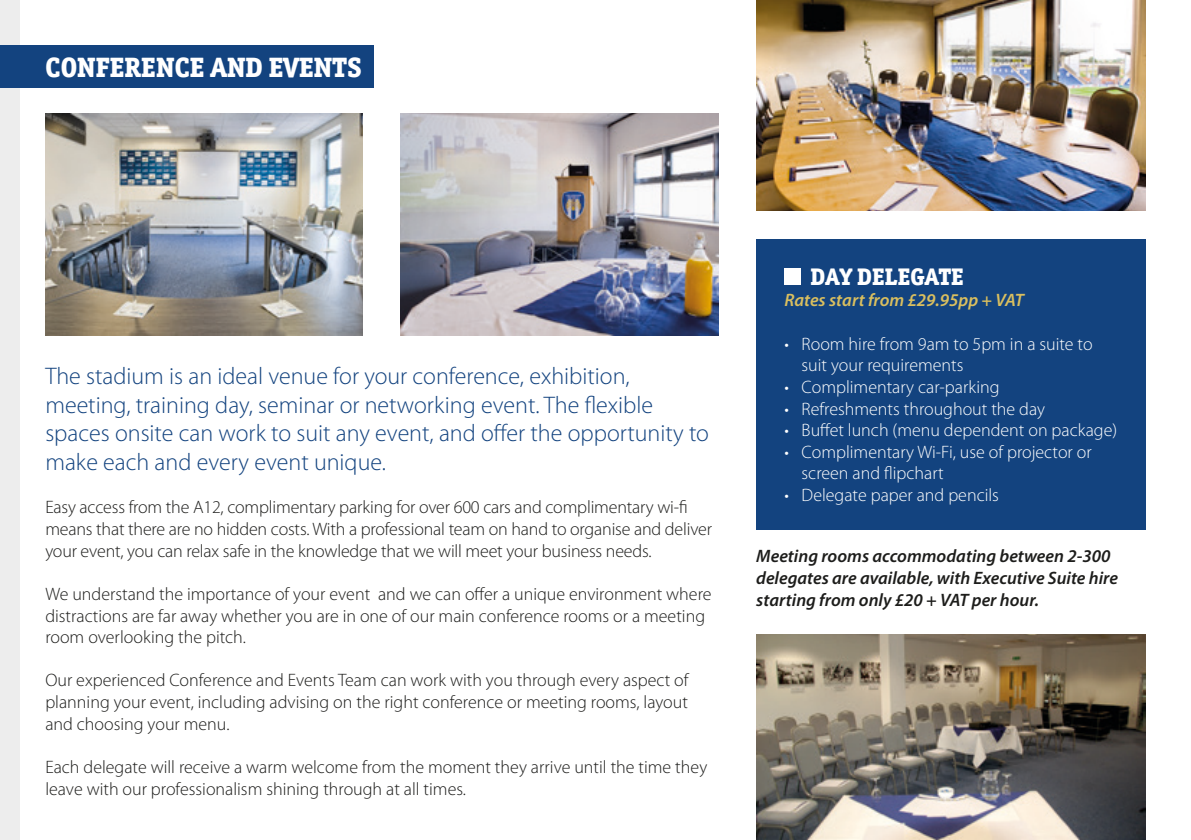
<style>
.page{position:relative;width:1191px;height:840px;background:#fff}
.page>*{position:absolute;margin:0;border:0;box-sizing:border-box;transform-origin:0 0}
.t1{font:800 28px "Officina Ser ITC";color:#fff}
.t2{font:300 24px/28.8px "Myriad Pro";color:#13437f}
.t3{font:800 24px "Officina Ser ITC";color:#fff}
.t4{font:300 18px/21.6px "Myriad Pro";color:#1d1d1b}
.t5{font:300 18px/21.6px "Myriad Pro";color:#fff}
.t6{font:italic 600 18px/21.6px "Myriad Pro";color:#1d1d1b}
.t7{font:italic 600 18px "Myriad Pro";color:#dabf5f}
</style>
<div class="page">
<div style="left:0;top:0;width:20px;height:839px;background:#ededed"></div>
<div style="left:0;top:45px;width:373px;height:43px;background:#13437f"></div>
<img style="left:756px;top:0;width:389px;height:210px">
<img style="left:756px;top:634px;width:389px;height:205px">
<img style="left:45px;top:113px;width:318px;height:222px">
<div style="left:756px;top:239px;width:389px;height:290px;background:#13437f"></div>
<div style="left:784px;top:268px;width:17px;height:17px;background:#fff"></div>
<img style="left:401px;top:113px;width:317px;height:222px">
<p class="t1" style="left:45px;top:50px;width:318px">CONFERENCE AND EVENTS</p>
<p class="t2" style="left:45px;top:361px;width:665px">The stadium is an ideal venue for your conference, exhibition, meeting, training day, seminar or networking event. The flexible spaces onsite can work to suit any event, and offer the opportunity to make each and every event unique.</p>
<p class="t4" style="left:45px;top:496px;width:668px">Easy access from the A12, complimentary parking for over 600 cars and complimentary wi-fi means that there are no hidden costs. With a professional team on hand to organise and deliver your event, you can relax safe in the knowledge that we will meet your business needs.</p>
<p class="t4" style="left:45px;top:583px;width:667px">We understand the importance of your event and we can offer a unique environment where distractions are far away whether you are in one of our main conference rooms or a meeting room overlooking the pitch.</p>
<p class="t4" style="left:45px;top:669px;width:644px;text-align:justify">Our experienced Conference and Events Team can work with you through every aspect of planning your event, including advising on the right conference or meeting rooms, layout and choosing your menu.</p>
<p class="t4" style="left:45px;top:756px;width:663px">Each delegate will receive a warm welcome from the moment they arrive until the time they leave with our professionalism shining through at all times.</p>
<p class="t3" style="left:810px;top:261px;width:155px">DAY DELEGATE</p>
<p class="t7" style="left:784px;top:289px;width:241px">Rates start from £29.95pp + VAT</p>
<p class="t5" style="left:801px;top:333px;width:292px;text-indent:-17px">• Room hire from 9am to 5pm in a suite to suit your requirements</p>
<p class="t5" style="left:784px;top:376px;width:217px">• Complimentary car-parking</p>
<p class="t5" style="left:784px;top:398px;width:262px">• Refreshments throughout the day</p>
<p class="t5" style="left:784px;top:419px;width:334px">• Buffet lunch (menu dependent on package)</p>
<p class="t5" style="left:801px;top:441px;width:292px;text-indent:-17px">• Complimentary Wi-Fi, use of projector or screen and flipchart</p>
<p class="t5" style="left:784px;top:484px;width:216px">• Delegate paper and pencils</p>
<p class="t6" style="left:756px;top:544px;width:363px">Meeting rooms accommodating between 2-300 delegates are available, with Executive Suite hire starting from only £20 + VAT per hour.</p>
</div>
